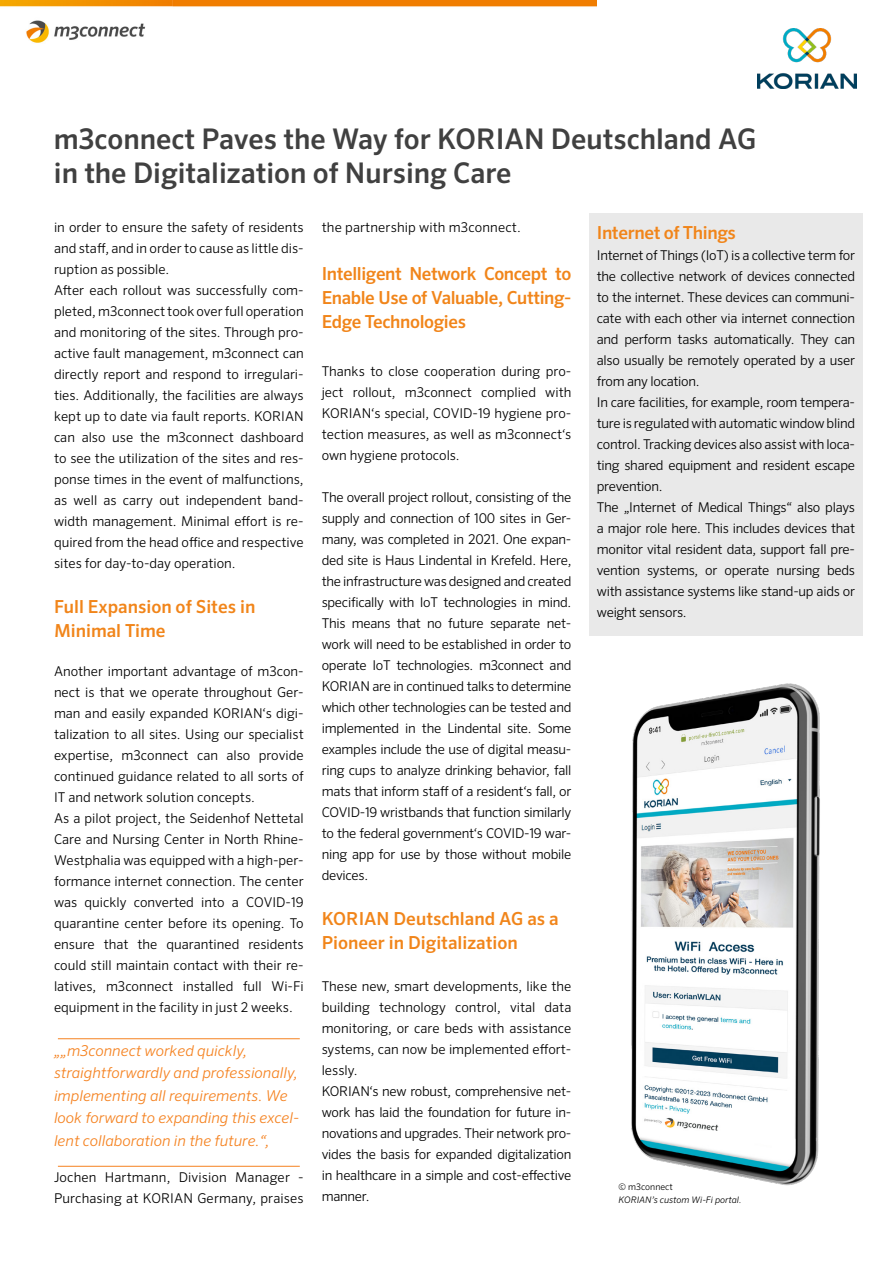
<style>
.page{position:relative;width:893px;height:1263px;background:#fff}
.page>*{position:absolute;margin:0;border:0;box-sizing:border-box;transform-origin:0 0}
.t1{font:500 28.5px/34.5px "Sero Pro";color:#404040}
.t2{font:500 18px/24px "Sero Pro";color:#f1851a;text-align:justify}
.t3{font:500 18px "Sero Pro";letter-spacing:-.02em;color:#f1851a}
.t4{font:italic 300 15px/22.5px "Sero Pro";color:#f58220}
.t5{font:300 13.5px/21px "Sero Pro";color:#000;text-align:justify}
.t6{font:italic 300 9px "Sero Pro";color:#000}
.t7{font:300 9px "Sero Pro";color:#000}
</style>
<div class="page">
<img style="left:758px;top:29px;width:98px;height:60px">
<img style="left:0;top:0;width:597px;height:43px">
<hr style="left:58px;top:1038px;width:242px;height:1px;background:#f58220">
<hr style="left:58px;top:1166px;width:242px;height:1px;background:#f58220">
<div style="left:589px;top:213px;width:273px;height:422px;background:#e9e9e9"></div>
<img style="left:631px;top:683px;width:189px;height:503px">
<h1 class="t1" style="left:54px;top:121px;width:704px">m3connect Paves the Way for KORIAN Deutschland AG in the Digitalization of Nursing Care</h1>
<p class="t5" style="left:54px;top:217px;width:251px">in order to ensure the safety of residents and staff, and in order to cause as little dis&shy;ruption as possible.</p>
<p class="t5" style="left:54px;top:280px;width:251px">After each rollout was successfully com&shy;pleted, m3connect took over full operation and monitoring of the sites. Through pro&shy;active fault management, m3connect can directly report and respond to irregulari&shy;ties. Additionally, the facilities are always kept up to date via fault reports. KORIAN can also use the m3connect dashboard to see the utilization of the sites and res&shy;ponse times in the event of malfunctions, as well as carry out independent band&shy;width management. Minimal effort is re&shy;quired from the head office and respective sites for day-to-day operation.</p>
<p class="t2" style="left:54px;top:595px;width:203px">Full Expansion of Sites in</p>
<p class="t2" style="left:54px;top:619px;width:113px">Minimal Time</p>
<p class="t5" style="left:54px;top:661px;width:251px">Another important advantage of m3con&shy;nect is that we operate throughout Ger&shy;man and easily expanded KORIAN‘s digi&shy;talization to all sites. Using our specialist expertise, m3connect can also provide continued guidance related to all sorts of IT and network solution concepts.</p>
<p class="t5" style="left:54px;top:808px;width:251px">As a pilot project, the Seidenhof Nettetal Care and Nursing Center in North Rhine-Westphalia was equipped with a high-per&shy;formance internet connection. The center was quickly converted into a COVID-19 quarantine center before its opening. To ensure that the quarantined residents could still maintain contact with their re&shy;latives, m3connect installed full Wi-Fi equipment in the facility in just 2 weeks.</p>
<p class="t4" style="left:54px;top:1039px;width:247px">„„m3connect worked quickly, straightforwardly and professionally, implementing all requirements. We look forward to expanding this excel&shy;lent collaboration in the future.“,</p>
<p class="t5" style="left:54px;top:1166px;width:251px">Jochen Hartmann, Division Manager -<br>Purchasing at KORIAN Germany, praises</p>
<p class="t5" style="left:322px;top:217px;width:201px">the partnership with m3connect.</p>
<p class="t2" style="left:322px;top:262px;width:251px">Intelligent Network Concept to Enable Use of Valuable, Cutting-Edge Technologies</p>
<p class="t5" style="left:322px;top:361px;width:251px">Thanks to close cooperation during pro&shy;ject rollout, m3connect complied with KORIAN‘s special, COVID-19 hygiene pro&shy;tection measures, as well as m3connect‘s own hygiene protocols.</p>
<p class="t5" style="left:322px;top:487px;width:251px">The overall project rollout, consisting of the supply and connection of 100 sites in Ger&shy;many, was completed in 2021. One expan&shy;ded site is Haus Lindental in Krefeld. Here, the infrastructure was designed and created specifically with IoT technologies in mind.<br>This means that no future separate net&shy;work will need to be established in order to operate IoT technologies. m3connect and KORIAN are in continued talks to determine which other technologies can be tested and implemented in the Lindental site. Some examples include the use of digital measu&shy;ring cups to analyze drinking behavior, fall mats that inform staff of a resident‘s fall, or COVID-19 wristbands that function similarly to the federal government‘s COVID-19 war&shy;ning app for use by those without mobile devices.</p>
<p class="t2" style="left:322px;top:907px;width:239px">KORIAN Deutschland AG as a<br>Pioneer in Digitalization</p>
<p class="t5" style="left:322px;top:976px;width:251px">These new, smart developments, like the building technology control, vital data monitoring, or care beds with assistance systems, can now be implemented effort&shy;lessly.</p>
<p class="t5" style="left:322px;top:1081px;width:251px">KORIAN‘s new robust, comprehensive net&shy;work has laid the foundation for future in&shy;novations and upgrades. Their network pro&shy;vides the basis for expanded digitalization in healthcare in a simple and cost-effective manner.</p>
<p class="t3" style="left:597px;top:222px;width:141px">Internet of Things</p>
<p class="t5" style="left:597px;top:245px;width:260px">Internet of Things (IoT) is a collective term for the collective network of devices connected to the internet. These devices can communi&shy;cate with each other via internet connection and perform tasks automatically. They can also usually be remotely operated by a user from any location.</p>
<p class="t5" style="left:597px;top:392px;width:260px">In care facilities, for example, room tempera&shy;ture is regulated with automatic window blind control. Tracking devices also assist with loca&shy;ting shared equipment and resident escape prevention.</p>
<p class="t5" style="left:597px;top:497px;width:260px">The „Internet of Medical Things“ also plays a major role here. This includes devices that monitor vital resident data, support fall pre&shy;vention systems, or operate nursing beds with assistance systems like stand-up aids or weight sensors.</p>
<p class="t7" style="left:619px;top:1182px;width:56px">© m3connect</p>
<p class="t6" style="left:619px;top:1194px;width:124px">KORIAN’s custom Wi-Fi portal.</p>
</div>
